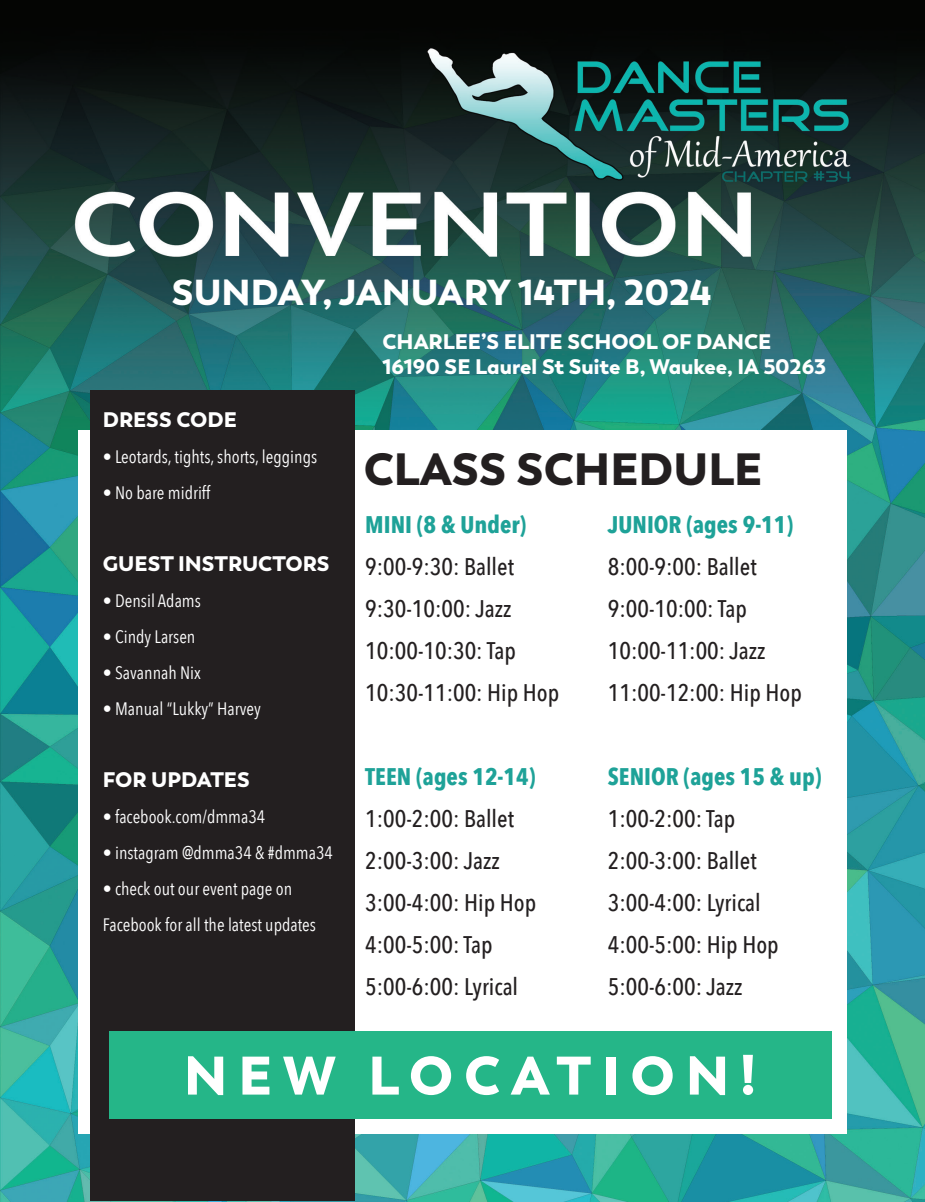
<style>
.page{position:relative;width:925px;height:1202px;background:#fff}
.page>*{position:absolute;margin:0;border:0;box-sizing:border-box;transform-origin:0 0}
.t1{font:900 54px "Trenda";letter-spacing:.2em;color:#fff}
.t2{font:900 45px "Trenda";color:#231f20}
.t3{font:900 36px "Trenda";color:#fff}
.t4{font:500 24px "Avenir Next Condensed";color:#231f20}
.t5{font:700 24px/42px "Avenir Next Condensed";color:#1ea298}
.t6{font:900 21px "Trenda";color:#fff}
.t7{font:18px/36px "Avenir Next Condensed";color:#fff}
.s1{font-weight:500;color:#231f20}
</style>
<div class="page">
<img style="left:0;top:0;width:925px;height:1201px">
<div style="left:78px;top:430px;width:768px;height:703px;background:#fff"></div>
<div style="left:91px;top:390px;width:264px;height:811px;background:#231f20"></div>
<div style="left:110px;top:1031px;width:722px;height:87px;background:#25b688"></div>
<p class="t3" style="left:172px;top:269px;width:541px">SUNDAY, JANUARY 14TH, 2024</p>
<p class="t6" style="left:382px;top:328px;width:390px">CHARLEE’S ELITE SCHOOL OF DANCE</p>
<p class="t6" style="left:382px;top:353px;width:445px">16190 SE Laurel St Suite B, Waukee, IA 50263</p>
<p class="t6" style="left:103px;top:406px;width:136px">DRESS CODE</p>
<p class="t7" style="left:103px;top:438px;width:216px">• Leotards, tights, shorts, leggings</p>
<p class="t7" style="left:103px;top:474px;width:109px">• No bare midriff</p>
<p class="t6" style="left:103px;top:550px;width:228px">GUEST INSTRUCTORS</p>
<p class="t7" style="left:103px;top:582px;width:100px">• Densil Adams</p>
<p class="t7" style="left:103px;top:618px;width:94px">• Cindy Larsen</p>
<p class="t7" style="left:103px;top:654px;width:100px">• Savannah Nix</p>
<p class="t7" style="left:103px;top:690px;width:160px">• Manual “Lukky” Harvey</p>
<p class="t6" style="left:103px;top:766px;width:149px">FOR UPDATES</p>
<p class="t7" style="left:103px;top:798px;width:164px">• facebook.com/dmma34</p>
<p class="t7" style="left:103px;top:834px;width:232px">• instagram @dmma34 &amp; #dmma34</p>
<p class="t7" style="left:103px;top:870px;width:215px">• check out our event page on<br>Facebook for all the latest updates</p>
<p class="t2" style="left:364px;top:440px;width:400px">CLASS SCHEDULE</p>
<p class="t5" style="left:365px;top:503px;width:163px">MINI (8 &amp; Under)</p>
<p class="t4" style="left:365px;top:551px;width:150px">9:00-9:30: Ballet</p>
<p class="t4" style="left:365px;top:593px;width:148px">9:30-10:00: Jazz</p>
<p class="t4" style="left:365px;top:635px;width:152px">10:00-10:30: Tap</p>
<p class="t4" style="left:365px;top:677px;width:195px">10:30-11:00: Hip Hop</p>
<p class="t5" style="left:608px;top:503px;width:187px">JUNIOR (ages 9-11)</p>
<p class="t4" style="left:608px;top:551px;width:150px">8:00-9:00: Ballet</p>
<p class="t4" style="left:608px;top:593px;width:141px">9:00-10:00: Tap</p>
<p class="t4" style="left:608px;top:635px;width:159px">10:00-11:00: Jazz</p>
<p class="t4" style="left:608px;top:677px;width:195px">11:00-12:00: Hip Hop</p>
<p class="t5" style="left:365px;top:755px;width:172px">TEEN (ages 12-14)</p>
<p class="t4" style="left:365px;top:803px;width:150px">1:00-2:00: Ballet</p>
<p class="t4" style="left:365px;top:845px;width:136px">2:00-3:00: Jazz</p>
<p class="t4" style="left:365px;top:887px;width:172px">3:00-4:00: Hip Hop</p>
<p class="t4" style="left:365px;top:929px;width:129px">4:00-5:00: Tap</p>
<p class="t4" style="left:365px;top:971px;width:154px">5:00-6:00: Lyrical</p>
<p class="t5" style="left:608px;top:755px;width:215px">SENIOR (ages 15 &amp; up)<br><span class="s1">1:00-2:00: Tap</span></p>
<p class="t4" style="left:608px;top:845px;width:150px">2:00-3:00: Ballet</p>
<p class="t4" style="left:608px;top:887px;width:154px">3:00-4:00: Lyrical</p>
<p class="t4" style="left:608px;top:929px;width:172px">4:00-5:00: Hip Hop</p>
<p class="t4" style="left:608px;top:971px;width:136px">5:00-6:00: Jazz</p>
<p class="t1" style="left:184px;top:1040px;width:573px">NEW LOCATION!</p>
</div>
